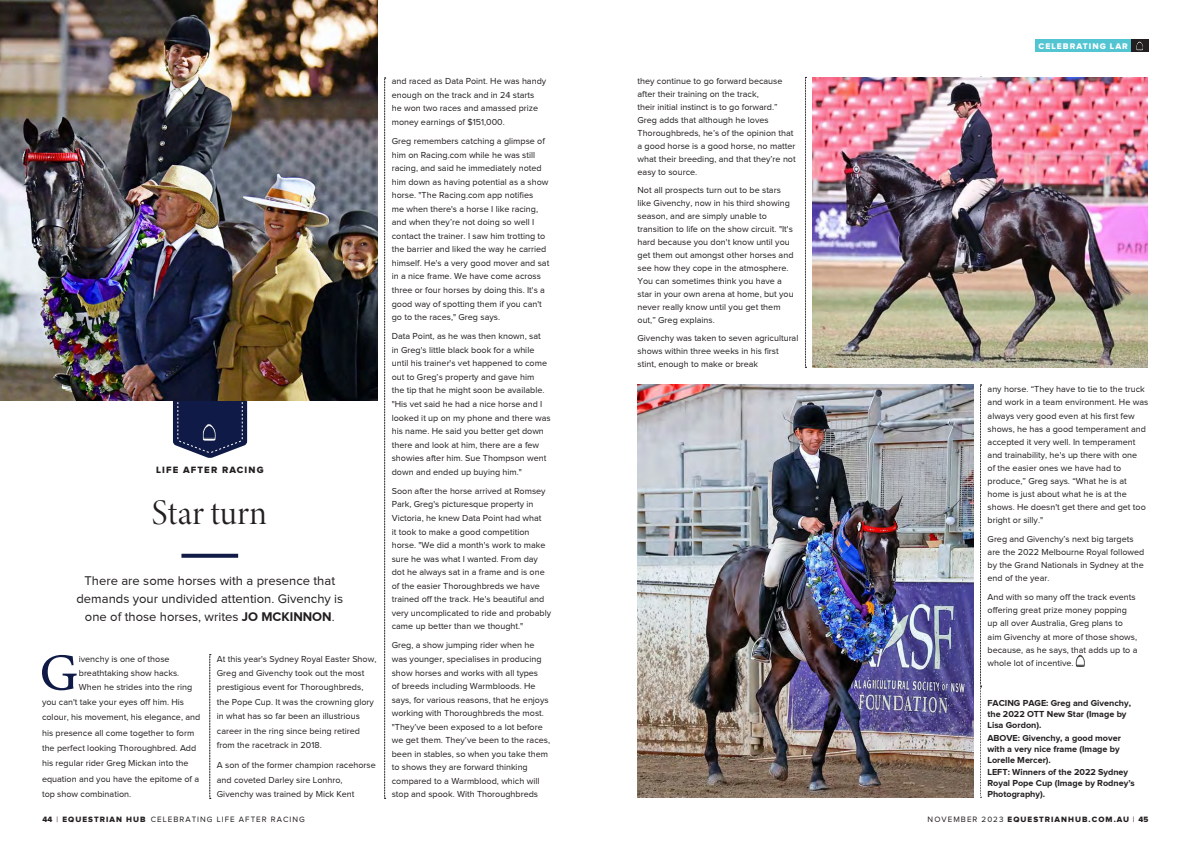
<style>
.page{position:relative;width:1191px;height:842px;background:#fff}
.page>*{position:absolute;margin:0;border:0;box-sizing:border-box;transform-origin:0 0}
.t1{font:52.1px "Minion Variable Concept";color:#101a46}
.t2{font:36px "Minion Variable Concept";letter-spacing:.005em;color:#231f20}
.t3{font:13px/18px "Proxima Nova";color:#231f20;text-align:center}
.t4{font:9.5px "Proxima Nova Extrabld";letter-spacing:.12em;color:#231f20}
.t5{font:9px/13.5px "Proxima Nova";color:#231f20}
.t6{font:700 9px/11px "Proxima Nova";color:#231f20}
.t7{font:8.5px "Proxima Nova Extrabld";letter-spacing:.12em;color:#fff}
.t8{font:8px "Proxima Nova";letter-spacing:.13em;color:#231f20}
.t9{font:8px "Proxima Nova Extrabld";letter-spacing:.13em;color:#231f20}
.s1{font-weight:700}
.s2{font-family:"Proxima Nova Extrabld"}
.s3{font-family:"Proxima Nova"}
</style>
<div class="page">
<svg style="left:173px;top:401px;width:74px;height:57px"></svg>
<svg style="left:805px;top:77px;width:1px;height:291px"></svg>
<svg style="left:209px;top:654px;width:2px;height:145px"></svg>
<svg style="left:384px;top:78px;width:2px;height:721px"></svg>
<svg style="left:1075px;top:655px;width:10px;height:11px"></svg>
<img style="left:0;top:1px;width:377px;height:400px">
<svg style="left:181px;top:554px;width:57px;height:4px"></svg>
<img style="left:637px;top:384px;width:336px;height:413px">
<svg style="left:980px;top:385px;width:1px;height:413px"></svg>
<img style="left:812px;top:77px;width:335px;height:291px">
<div style="left:1035px;top:40px;width:95px;height:12px;background:#53c5d2"></div>
<div style="left:1130px;top:40px;width:18px;height:12px;background:#231f20"></div>
<svg style="left:1136px;top:41px;width:7px;height:10px"></svg>
<p class="t4" style="left:156px;top:465px;width:109px">LIFE AFTER RACING</p>
<p class="t2" style="left:151px;top:487px;width:117px">Star turn</p>
<p class="t3" style="left:76px;top:571px;width:268px">There are some horses with a presence that demands your undivided attention. Givenchy is one of those horses, writes <span class="s1">JO MCKINNON</span>.</p>
<p class="t1" style="left:39px;top:636px;width:41px">G</p>
<p class="t5" style="left:79px;top:651px;width:115px;line-height:14px">ivenchy is one of those breathtaking show hacks.<br>When he strides into the ring</p>
<p class="t5" style="left:42px;top:694px;width:160px;line-height:15.4px">you can't take your eyes off him. His colour, his movement, his elegance, and his presence all come together to form the perfect looking Thoroughbred. Add his regular rider Greg Mickan into the equation and you have the epitome of a top show combination.</p>
<p class="t5" style="left:217px;top:651px;width:161px;line-height:14.5px">At this year's Sydney Royal Easter Show, Greg and Givenchy took out the most prestigious event for Thoroughbreds, the Pope Cup. It was the crowning glory in what has so far been an illustrious career in the ring since being retired from the racetrack in 2018.</p>
<p class="t5" style="left:217px;top:758px;width:160px;line-height:14.5px">A son of the former champion racehorse and coveted Darley sire Lonhro,<br>Givenchy was trained by Mick Kent</p>
<p class="t5" style="left:392px;top:74px;width:156px">and raced as Data Point. He was handy enough on the track and in 24 starts he won two races and amassed prize money earnings of $151,000.</p>
<p class="t5" style="left:392px;top:134px;width:159px">Greg remembers catching a glimpse of him on Racing.com while he was still racing, and said he immediately noted him down as having potential as a show horse. "The Racing.com app notifies<br>me when there's a horse I like racing, and when they’re not doing so well I contact the trainer. I saw him trotting to the barrier and liked the way he carried himself. He's a very good mover and sat in a nice frame. We have come across three or four horses by doing this. It's a good way of spotting them if you can't go to the races," Greg says.</p>
<p class="t5" style="left:392px;top:329px;width:160px">Data Point, as he was then known, sat<br>in Greg's little black book for a while until his trainer's vet happened to come out to Greg’s property and gave him<br>the tip that he might soon be available. "His vet said he had a nice horse and I looked it up on my phone and there was his name. He said you better get down there and look at him, there are a few showies after him. Sue Thompson went down and ended up buying him."</p>
<p class="t5" style="left:392px;top:484px;width:161px">Soon after the horse arrived at Romsey Park, Greg's picturesque property in Victoria, he knew Data Point had what<br>it took to make a good competition horse. "We did a month's work to make sure he was what I wanted. From day dot he always sat in a frame and is one of the easier Thoroughbreds we have trained off the track. He's beautiful and very uncomplicated to ride and probably came up better than we thought."</p>
<p class="t5" style="left:392px;top:639px;width:160px">Greg, a show jumping rider when he was younger, specialises in producing show horses and works with all types<br>of breeds including Warmbloods. He says, for various reasons, that he enjoys working with Thoroughbreds the most. "They’ve been exposed to a lot before we get them. They’ve been to the races, been in stables, so when you take them to shows they are forward thinking compared to a Warmblood, which will stop and spook. With Thoroughbreds</p>
<p class="t5" style="left:637px;top:75px;width:160px;line-height:12.9px">they continue to go forward because after their training on the track,<br>their initial instinct is to go forward.” Greg adds that although he loves Thoroughbreds, he’s of the opinion that a good horse is a good horse, no matter what their breeding, and that they’re not easy to source.</p>
<p class="t5" style="left:637px;top:184px;width:158px;line-height:12.9px">Not all prospects turn out to be stars like Givenchy, now in his third showing season, and are simply unable to transition to life on the show circuit. "It's hard because you don't know until you get them out amongst other horses and see how they cope in the atmosphere.<br>You can sometimes think you have a star in your own arena at home, but you never really know until you get them out,” Greg explains.</p>
<p class="t5" style="left:637px;top:332px;width:162px;line-height:12.9px">Givenchy was taken to seven agricultural shows within three weeks in his first stint, enough to make or break</p>
<p class="t7" style="left:1038px;top:43px;width:91px">CELEBRATING LAR</p>
<p class="t5" style="left:987px;top:383px;width:162px;line-height:13.1px">any horse. “They have to tie to the truck and work in a team environment. He was always very good even at his first few shows, he has a good temperament and accepted it very well. In temperament and trainability, he's up there with one<br>of the easier ones we have had to produce,” Greg says. “What he is at home is just about what he is at the shows. He doesn't get there and get too bright or silly."</p>
<p class="t5" style="left:987px;top:532px;width:158px;line-height:13.1px">Greg and Givenchy’s next big targets are the 2022 Melbourne Royal followed by the Grand Nationals in Sydney at the end of the year.</p>
<p class="t5" style="left:987px;top:591px;width:151px;line-height:13.1px">And with so many off the track events offering great prize money popping up all over Australia, Greg plans to aim Givenchy at more of those shows, because, as he says, that adds up to a whole lot of incentive.</p>
<p class="t6" style="left:987px;top:698px;width:145px">FACING PAGE: Greg and Givenchy, the 2022 OTT New Star (Image by<br>Lisa Gordon).</p>
<p class="t6" style="left:987px;top:732px;width:135px">ABOVE: Givenchy, a good mover with a very nice frame (Image by<br>Lorelle Mercer).</p>
<p class="t6" style="left:987px;top:767px;width:149px">LEFT: Winners of the 2022 Sydney<br>Royal Pope Cup (Image by Rodney’s<br>Photography).</p>
<p class="t8" style="left:43px;top:815px;width:264px"><span class="s2">44</span> | <span class="s2">EQUESTRIAN HUB</span> CELEBRATING LIFE AFTER RACING</p>
<p class="t9" style="left:927px;top:816px;width:222px"><span class="s3">NOVEMBER 2023</span> EQUESTRIANHUB.COM.AU <span class="s3">|</span> 45</p>
</div>
